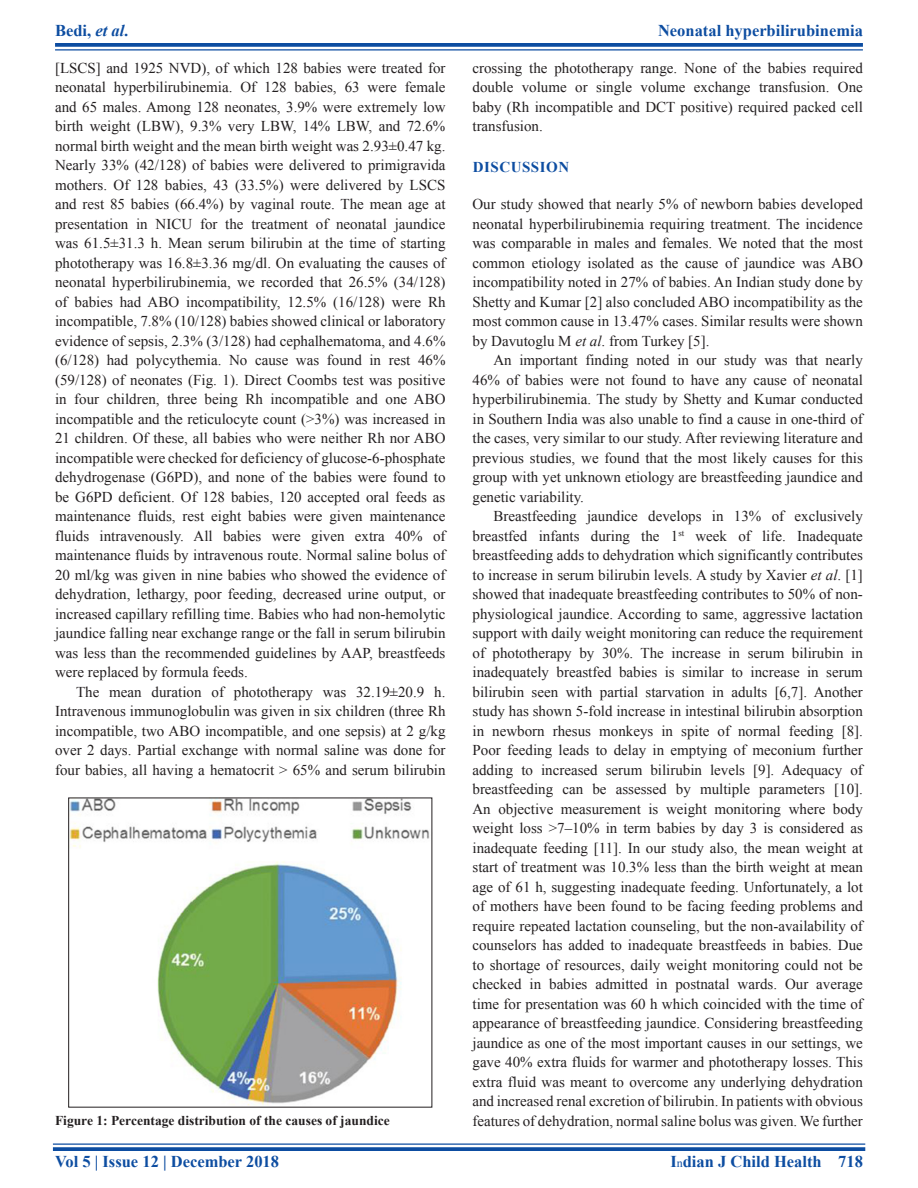
<style>
.page{position:relative;width:918px;height:1188px;background:#fff}
.page>*{position:absolute;margin:0;border:0;box-sizing:border-box;transform-origin:0 0}
.RF{font:700 16.5px "Times New Roman";color:#0d4da1}
.TX{font:15px/19.5px "Times New Roman";color:#231f20;text-align:justify}
.TXFL{font:15px/19.5px "Times New Roman";color:#231f20;text-align:justify}
.t1{font:700 15px "Times New Roman";letter-spacing:.035em;color:#0d4da1}
.FGC{font:700 13.5px "Times New Roman";color:#231f20}
.s1{font-style:italic}
.s2{font-weight:400;font-size:12px}
</style>
<div class="page">
<hr style="left:53px;top:1143px;width:812px;height:2px;background:#0d4da1">
<svg style="left:53px;top:1147px;width:812px;height:4px;fill:#0d4da1"></svg>
<svg style="left:55px;top:43px;width:808px;height:4px;fill:#0d4da1"></svg>
<hr style="left:55px;top:49px;width:808px;height:2px;background:#0d4da1">
<img style="left:70px;top:800px;width:360px;height:305px">
<p class="RF" style="left:55px;top:18px;width:75px">Bedi, <span class="s1">et al</span>.</p>
<p class="RF" style="left:658px;top:18px;width:206px">Neonatal hyperbilirubinemia</p>
<p class="TXFL" style="left:55px;top:58px;width:392px">[LSCS] and 1925 NVD), of which 128 babies were treated for neonatal hyperbilirubinemia. Of 128 babies, 63 were female and 65 males. Among 128 neonates, 3.9% were extremely low birth weight (LBW), 9.3% very LBW, 14% LBW, and 72.6% normal birth weight and the mean birth weight was 2.93±0.47 kg.<br>Nearly 33% (42/128) of babies were delivered to primigravida mothers. Of 128 babies, 43 (33.5%) were delivered by LSCS and rest 85 babies (66.4%) by vaginal route. The mean age at presentation in NICU for the treatment of neonatal jaundice was 61.5±31.3 h. Mean serum bilirubin at the time of starting phototherapy was 16.8±3.36 mg/dl. On evaluating the causes of neonatal hyperbilirubinemia, we recorded that 26.5% (34/128) of babies had ABO incompatibility, 12.5% (16/128) were Rh incompatible, 7.8% (10/128) babies showed clinical or laboratory evidence of sepsis, 2.3% (3/128) had cephalhematoma, and 4.6% (6/128) had polycythemia. No cause was found in rest 46% (59/128) of neonates (Fig. 1). Direct Coombs test was positive in four children, three being Rh incompatible and one ABO incompatible and the reticulocyte count (&gt;3%) was increased in 21 children. Of these, all babies who were neither Rh nor ABO incompatible were checked for deficiency of glucose-6-phosphate dehydrogenase (G6PD), and none of the babies were found to be G6PD deficient. Of 128 babies, 120 accepted oral feeds as maintenance fluids, rest eight babies were given maintenance fluids intravenously. All babies were given extra 40% of maintenance fluids by intravenous route. Normal saline bolus of 20 ml/kg was given in nine babies who showed the evidence of dehydration, lethargy, poor feeding, decreased urine output, or increased capillary refilling time. Babies who had non-hemolytic jaundice falling near exchange range or the fall in serum bilirubin was less than the recommended guidelines by AAP, breastfeeds were replaced by formula feeds.</p>
<p class="TX" style="left:55px;top:682px;width:392px;text-indent:21px">The mean duration of phototherapy was 32.19±20.9 h.<br>Intravenous immunoglobulin was given in six children (three Rh incompatible, two ABO incompatible, and one sepsis) at 2 g/kg over 2 days. Partial exchange with normal saline was done for four babies, all having a hematocrit &gt; 65% and serum bilirubin</p>
<p class="TX" style="left:472px;top:58px;width:392px">crossing the phototherapy range. None of the babies required double volume or single volume exchange transfusion. One baby (Rh incompatible and DCT positive) required packed cell transfusion.</p>
<h1 class="t1" style="left:473px;top:156px;width:98px">DISCUSSION</h1>
<p class="TXFL" style="left:472px;top:194px;width:392px">Our study showed that nearly 5% of newborn babies developed neonatal hyperbilirubinemia requiring treatment. The incidence was comparable in males and females. We noted that the most common etiology isolated as the cause of jaundice was ABO incompatibility noted in 27% of babies. An Indian study done by Shetty and Kumar [2] also concluded ABO incompatibility as the most common cause in 13.47% cases. Similar results were shown by Davutoglu M <span class="s1">et al</span>. from Turkey [5].</p>
<p class="TX" style="left:472px;top:350px;width:392px;text-indent:21px">An important finding noted in our study was that nearly 46% of babies were not found to have any cause of neonatal hyperbilirubinemia. The study by Shetty and Kumar conducted in Southern India was also unable to find a cause in one-third of the cases, very similar to our study. After reviewing literature and previous studies, we found that the most likely causes for this group with yet unknown etiology are breastfeeding jaundice and genetic variability.</p>
<p class="TX" style="left:472px;top:506px;width:392px;text-indent:21px">Breastfeeding jaundice develops in 13% of exclusively breastfed infants during the 1<sup>st</sup> week of life. Inadequate breastfeeding adds to dehydration which significantly contributes to increase in serum bilirubin levels. A study by Xavier <span class="s1">et al</span>. [1] showed that inadequate breastfeeding contributes to 50% of non&shy;physiological jaundice. According to same, aggressive lactation support with daily weight monitoring can reduce the requirement of phototherapy by 30%. The increase in serum bilirubin in inadequately breastfed babies is similar to increase in serum bilirubin seen with partial starvation in adults [6,7]. Another study has shown 5-fold increase in intestinal bilirubin absorption in newborn rhesus monkeys in spite of normal feeding [8].<br>Poor feeding leads to delay in emptying of meconium further adding to increased serum bilirubin levels [9]. Adequacy of breastfeeding can be assessed by multiple parameters [10].<br>An objective measurement is weight monitoring where body weight loss &gt;7–10% in term babies by day 3 is considered as inadequate feeding [11]. In our study also, the mean weight at start of treatment was 10.3% less than the birth weight at mean age of 61 h, suggesting inadequate feeding. Unfortunately, a lot of mothers have been found to be facing feeding problems and require repeated lactation counseling, but the non-availability of counselors has added to inadequate breastfeeds in babies. Due to shortage of resources, daily weight monitoring could not be checked in babies admitted in postnatal wards. Our average time for presentation was 60 h which coincided with the time of appearance of breastfeeding jaundice. Considering breastfeeding jaundice as one of the most important causes in our settings, we gave 40% extra fluids for warmer and phototherapy losses. This extra fluid was meant to overcome any underlying dehydration and increased renal excretion of bilirubin. In patients with obvious</p>
<p class="FGC" style="left:55px;top:1111px;width:336px">Figure 1: Percentage distribution of the causes of jaundice</p>
<p class="TX" style="left:472px;top:1111px;width:392px">features of dehydration, normal saline bolus was given. We further</p>
<p class="RF" style="left:55px;top:1150px;width:226px">Vol 5 | Issue 12 | December 2018</p>
<p class="RF" style="left:670px;top:1150px;width:194px">I<span class="s2">n</span>dian J Child Health 718</p>
</div>
